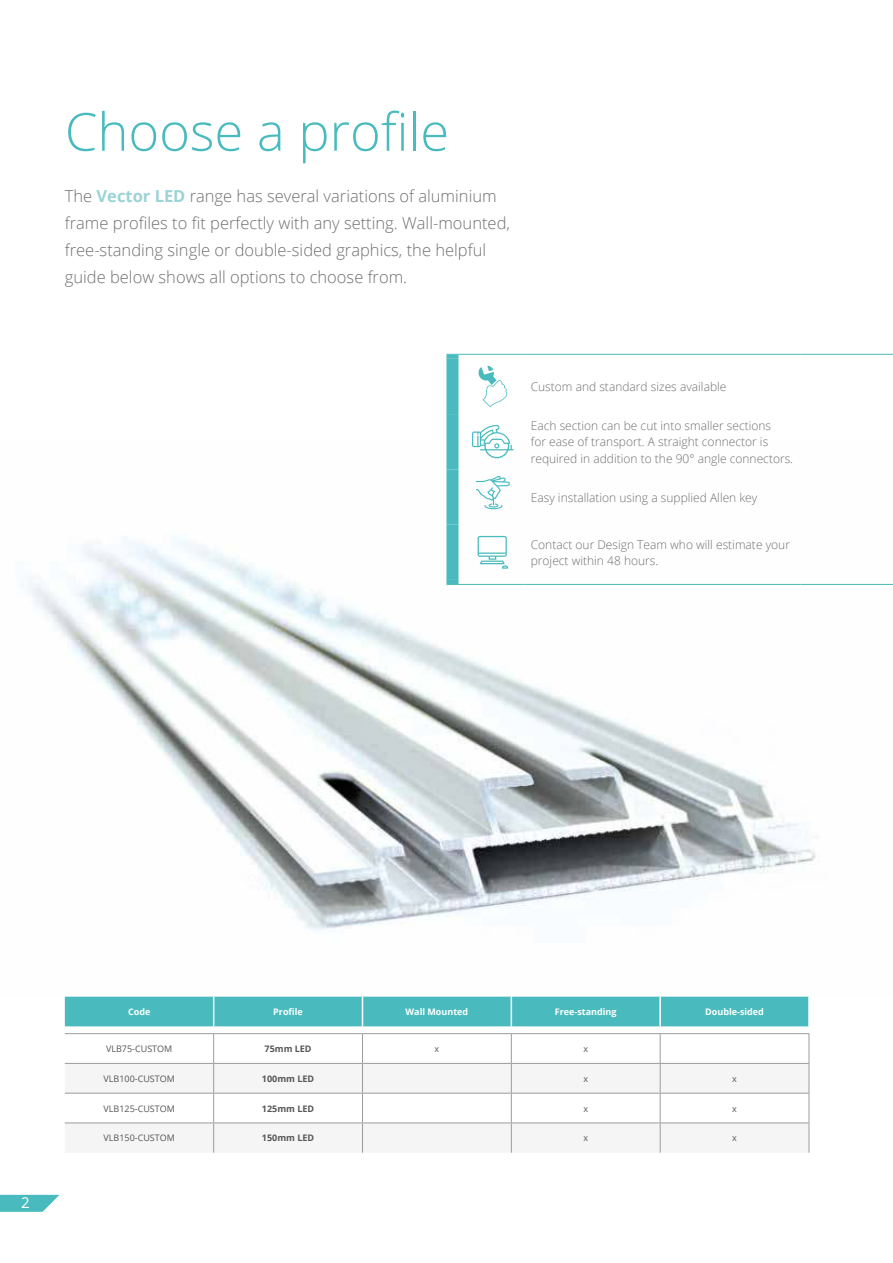
<style>
.page{position:relative;width:893px;height:1263px;background:#fff}
.page>*{position:absolute;margin:0;border:0;box-sizing:border-box;transform-origin:0 0}
.t1{font:300 52.5px "Open Sans";color:#49bbbe}
.t2{font:300 16.5px/27px "Open Sans";color:#6f6f6e}
.t3{font:15px "Open Sans";color:#fff}
.t4{font:300 12px/16.5px "Open Sans";color:#6f6f6e}
.t5{font:9px "Open Sans";color:#575656}
.t6{font:700 9px "Open Sans";color:#fff}
.t7{font:700 9px "Open Sans";color:#575656}
.s1{font-weight:700;color:#9bd3d7}
</style>
<div class="page">
<svg style="left:0;top:1195px;width:60px;height:17px"></svg>
<img style="left:28px;top:441px;width:865px;height:556px">
<svg style="left:65px;top:1064px;width:744px;height:89px;fill:#f5f5f5"></svg>
<div style="left:65px;top:997px;width:743px;height:29px;background:#49bbbe"></div>
<hr style="left:659px;top:997px;width:2px;height:29px;background:#fff">
<hr style="left:65px;top:1033px;width:149px;height:1px;background:#9d9c9c">
<hr style="left:214px;top:1033px;width:148px;height:1px;background:#9d9c9c">
<hr style="left:362px;top:1033px;width:149px;height:1px;background:#9d9c9c">
<hr style="left:511px;top:1033px;width:149px;height:1px;background:#9d9c9c">
<hr style="left:660px;top:1033px;width:149px;height:1px;background:#9d9c9c">
<hr style="left:65px;top:1063px;width:149px;height:1px;background:#9d9c9c">
<hr style="left:214px;top:1063px;width:148px;height:1px;background:#9d9c9c">
<hr style="left:362px;top:1063px;width:149px;height:1px;background:#9d9c9c">
<hr style="left:511px;top:1063px;width:149px;height:1px;background:#9d9c9c">
<hr style="left:660px;top:1063px;width:149px;height:1px;background:#9d9c9c">
<hr style="left:65px;top:1093px;width:149px;height:1px;background:#9d9c9c">
<hr style="left:214px;top:1093px;width:148px;height:1px;background:#9d9c9c">
<svg style="left:213px;top:1034px;width:1px;height:88px"></svg>
<hr style="left:362px;top:1093px;width:149px;height:1px;background:#9d9c9c">
<svg style="left:362px;top:1034px;width:1px;height:88px"></svg>
<hr style="left:511px;top:1093px;width:149px;height:1px;background:#9d9c9c">
<svg style="left:511px;top:1034px;width:1px;height:88px"></svg>
<hr style="left:660px;top:1093px;width:149px;height:1px;background:#9d9c9c">
<svg style="left:660px;top:1034px;width:1px;height:88px"></svg>
<svg style="left:809px;top:1034px;width:1px;height:88px"></svg>
<hr style="left:65px;top:1122px;width:149px;height:1px;background:#9d9c9c">
<hr style="left:214px;top:1122px;width:148px;height:1px;background:#9d9c9c">
<hr style="left:213px;top:1123px;width:1px;height:30px;background:#9d9c9c">
<hr style="left:362px;top:1122px;width:149px;height:1px;background:#9d9c9c">
<hr style="left:362px;top:1123px;width:1px;height:30px;background:#9d9c9c">
<hr style="left:511px;top:1122px;width:149px;height:1px;background:#9d9c9c">
<hr style="left:511px;top:1123px;width:1px;height:30px;background:#9d9c9c">
<hr style="left:660px;top:1122px;width:149px;height:1px;background:#9d9c9c">
<hr style="left:660px;top:1123px;width:1px;height:30px;background:#9d9c9c">
<hr style="left:809px;top:1123px;width:1px;height:30px;background:#9d9c9c">
<svg style="left:446px;top:355px;width:12px;height:4px"></svg>
<div style="left:446px;top:359px;width:12px;height:55px;background:#49bbbe"></div>
<div style="left:446px;top:414px;width:12px;height:55px;background:#49bbbe"></div>
<div style="left:446px;top:469px;width:12px;height:56px;background:#49bbbe"></div>
<div style="left:446px;top:525px;width:12px;height:55px;background:#49bbbe"></div>
<hr style="left:446px;top:580px;width:12px;height:4px;background:#49bbbe">
<svg style="left:446px;top:354px;width:15px;height:1px"></svg>
<hr style="left:461px;top:354px;width:64px;height:1px;background:#49bbbe">
<hr style="left:525px;top:354px;width:276px;height:1px;background:#49bbbe">
<hr style="left:801px;top:354px;width:92px;height:1px;background:#49bbbe">
<svg style="left:446px;top:584px;width:15px;height:1px"></svg>
<hr style="left:461px;top:584px;width:64px;height:1px;background:#49bbbe">
<hr style="left:525px;top:584px;width:276px;height:1px;background:#49bbbe">
<hr style="left:801px;top:584px;width:92px;height:1px;background:#49bbbe">
<svg style="left:478px;top:366px;width:30px;height:41px"></svg>
<svg style="left:472px;top:425px;width:42px;height:33px"></svg>
<svg style="left:476px;top:476px;width:34px;height:33px"></svg>
<svg style="left:478px;top:536px;width:30px;height:33px"></svg>
<h1 class="t1" style="left:65px;top:96px;width:386px">Choose a profile</h1>
<h2 class="t2" style="left:65px;top:184px;width:447px">The <span class="s1">Vector LED</span> range has several variations of aluminium frame profiles to fit perfectly with any setting. Wall-mounted, free-standing single or double-sided graphics, the helpful guide below shows all options to choose from.</h2>
<p class="t4" style="left:531px;top:380px;width:197px">Custom and standard sizes available</p>
<p class="t4" style="left:531px;top:418px;width:264px">Each section can be cut into smaller sections<br>for ease of transport. A straight connector is required in addition to the 90° angle connectors.</p>
<p class="t4" style="left:531px;top:490px;width:228px">Easy installation using a supplied Allen key</p>
<p class="t4" style="left:531px;top:537px;width:261px">Contact our Design Team who will estimate your project within 48 hours.</p>
<p class="t3" style="left:21px;top:1196px;width:10px">2</p>
<p class="t6" style="left:128px;top:1006px;width:24px">Code</p>
<p class="t6" style="left:273px;top:1005px;width:31px">Profile</p>
<p class="t6" style="left:405px;top:1005px;width:64px">Wall Mounted</p>
<p class="t6" style="left:555px;top:1005px;width:63px">Free-standing</p>
<p class="t6" style="left:705px;top:1005px;width:60px">Double-sided</p>
<p class="t5" style="left:106px;top:1045px;width:68px">VLB75-CUSTOM</p>
<p class="t7" style="left:265px;top:1042px;width:49px">75mm LED</p>
<p class="t5" style="left:435px;top:1045px;width:6px">x</p>
<p class="t5" style="left:583px;top:1045px;width:6px">x</p>
<p class="t5" style="left:104px;top:1075px;width:73px">VLB100-CUSTOM</p>
<p class="t7" style="left:262px;top:1072px;width:54px">100mm LED</p>
<p class="t5" style="left:583px;top:1075px;width:6px">x</p>
<p class="t5" style="left:732px;top:1075px;width:6px">x</p>
<p class="t5" style="left:104px;top:1104px;width:73px">VLB125-CUSTOM</p>
<p class="t7" style="left:262px;top:1102px;width:54px">125mm LED</p>
<p class="t5" style="left:583px;top:1104px;width:6px">x</p>
<p class="t5" style="left:732px;top:1104px;width:6px">x</p>
<p class="t5" style="left:104px;top:1134px;width:73px">VLB150-CUSTOM</p>
<p class="t7" style="left:262px;top:1132px;width:54px">150mm LED</p>
<p class="t5" style="left:583px;top:1134px;width:6px">x</p>
<p class="t5" style="left:732px;top:1134px;width:6px">x</p>
</div>
